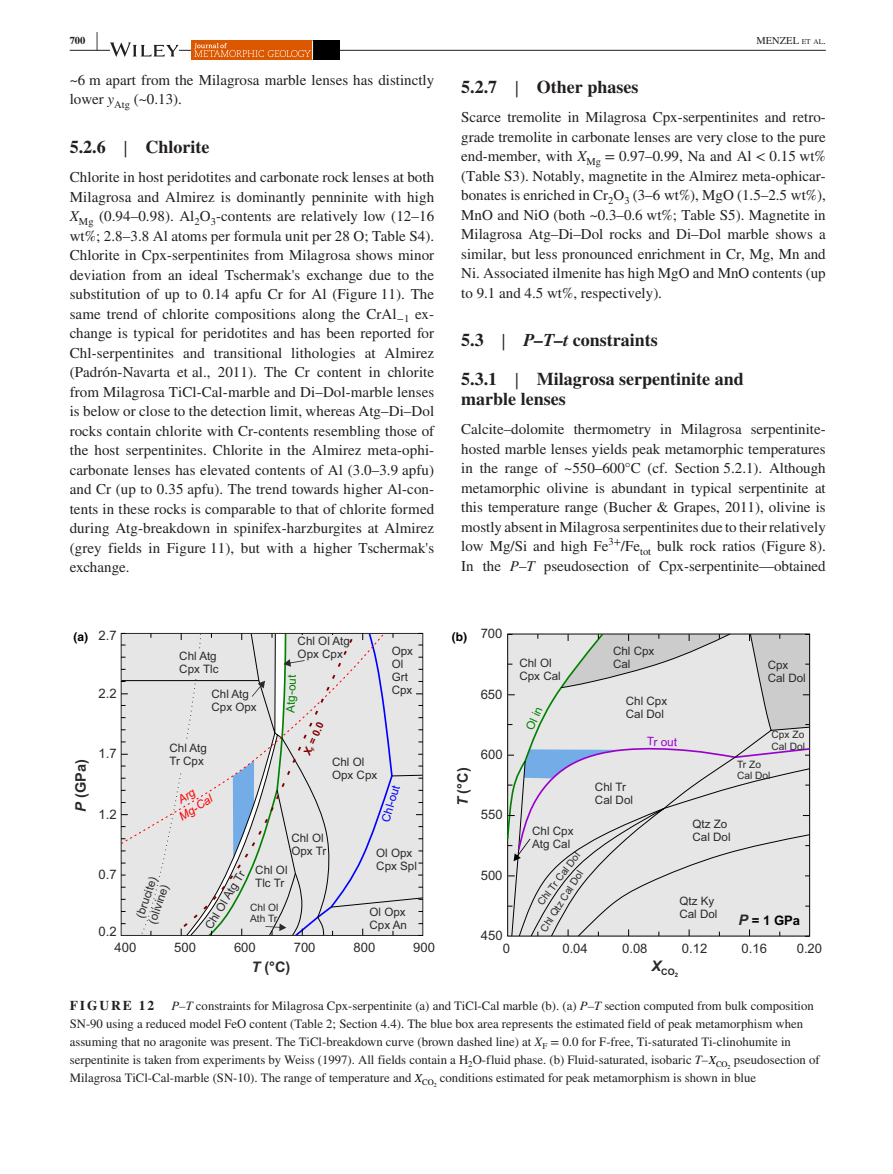
<style>
.page{position:relative;width:893px;height:1174px;background:#fff}
.page>*{position:absolute;margin:0;border:0;box-sizing:border-box;transform-origin:0 0}
.t1{font:700 25.95px "STIX";color:#231f20;scale:.36 1}
.t2{font:700 18px/39px "STIX";color:#231f20}
.t3{font:15px/19.5px "STIX";color:#231f20;text-align:justify}
.t4{font:700 14.55px "Arial";color:#2a2a2a}
.t5{font:700 13.5px "STIX";letter-spacing:.14em;color:#231f20}
.t6{font:13.05px/15.9px "Arial";color:#2a2a2a}
.t7{font:700 13.05px "Arial";color:#000}
.t8{font:12.75px/18px "STIX";color:#231f20}
.t9{font:700 12px "Helvetica";color:#000}
.t10{font:11.7px/13px "Arial";color:#2a2a2a}
.t11{font:11.7px "Arial";color:#008000}
.t12{font:italic 11.7px/15.1px "Arial";color:#f00;text-align:center}
.t13{font:11.7px "Arial";color:#00f}
.t14{font:11.7px "Arial";color:#90c}
.t15{font:10.5px "STIX";color:#231f20}
.t16{font:700 10.5px "STIX";color:#231f20}
.t17{font:10.5px "STIX";color:#231f20}
.t18{font:10.2px/11.4px "Arial";color:#2a2a2a}
.t19{font:700 10.2px "Arial";color:#800000}
.t20{font:700 9px "Arial";color:#2a2a2a}
.s1{font-size:7.35px}
.s2{font-style:italic}
.s3{font-weight:400;font-size:23.7px}
.s4{font-style:italic;font-size:14.55px;color:#2a2a2a}
.s5{font-family:"STIX General";font-style:italic;font-size:12px;color:#000}
</style>
<div class="page">
<hr style="left:70px;top:50px;width:756px;height:1px;background:#231f20">
<svg style="left:110px;top:42px;width:69px;height:15px"></svg>
<div style="left:191px;top:40px;width:149px;height:20px;background:#dc5800"></div>
<div style="left:313px;top:40px;width:27px;height:20px;background:#000"></div>
<svg style="left:194px;top:40px;width:119px;height:20px"></svg>
<svg style="left:506px;top:633px;width:305px;height:304px;background:#d9d9db"></svg>
<svg style="left:121px;top:632px;width:302px;height:304px;background:#dbdcdd"></svg>
<p class="t16" style="left:70px;top:34px;width:17px">700</p>
<h1 class="t1" style="left:96px;top:26px;width:7px">|</h1>
<p class="t15" style="left:756px;top:33px;width:71px">MENZEL <span class="s1">et al</span>.</p>
<p class="t3" style="left:70px;top:71px;width:366px">~6 m apart from the Milagrosa marble lenses has distinctly lower <span class="s2">y</span><sub>Atg</sub> (~0.13).</p>
<p class="t2" style="left:70px;top:127px;width:141px">5.2.6 <span class="s3">|</span> Chlorite</p>
<p class="t3" style="left:70px;top:168px;width:366px">Chlorite in host peridotites and carbonate rock lenses at both Milagrosa and Almirez is dominantly penninite with high <span class="s2">X</span><sub>Mg</sub> (0.94–0.98). Al<sub>2</sub>O<sub>3</sub>‐contents are relatively low (12–16 wt%; 2.8–3.8 Al atoms per formula unit per 28 O; Table S4).<br>Chlorite in Cpx‐serpentinites from Milagrosa shows minor deviation from an ideal Tschermak's exchange due to the substitution of up to 0.14 apfu Cr for Al (Figure 11). The same trend of chlorite compositions along the CrAl<sub>−1</sub> ex&shy;change is typical for peridotites and has been reported for Chl‐serpentinites and transitional lithologies at Almirez (Padrón‐Navarta et al., 2011). The Cr content in chlorite from Milagrosa TiCl‐Cal‐marble and Di–Dol‐marble lenses is below or close to the detection limit, whereas Atg–Di–Dol rocks contain chlorite with Cr‐contents resembling those of the host serpentinites. Chlorite in the Almirez meta‐ophi&shy;carbonate lenses has elevated contents of Al (3.0–3.9 apfu) and Cr (up to 0.35 apfu). The trend towards higher Al‐con&shy;tents in these rocks is comparable to that of chlorite formed during Atg‐breakdown in spinifex‐harzburgites at Almirez (grey fields in Figure 11), but with a higher Tschermak's exchange.</p>
<p class="t2" style="left:461px;top:67px;width:179px">5.2.7 <span class="s3">|</span> Other phases</p>
<p class="t3" style="left:461px;top:108px;width:366px">Scarce tremolite in Milagrosa Cpx‐serpentinites and retro&shy;grade tremolite in carbonate lenses are very close to the pure end‐member, with <span class="s2">X</span><sub>Mg</sub> = 0.97–0.99, Na and Al &lt; 0.15 wt% (Table S3). Notably, magnetite in the Almirez meta‐ophicar&shy;bonates is enriched in Cr<sub>2</sub>O<sub>3</sub> (3–6 wt%), MgO (1.5–2.5 wt%), MnO and NiO (both ~0.3–0.6 wt%; Table S5). Magnetite in Milagrosa Atg–Di–Dol rocks and Di–Dol marble shows a similar, but less pronounced enrichment in Cr, Mg, Mn and Ni. Associated ilmenite has high MgO and MnO contents (up to 9.1 and 4.5 wt%, respectively).</p>
<p class="t2" style="left:461px;top:321px;width:284px">5.3 <span class="s3">|</span> <span class="s2">P–T–t</span> constraints<br>5.3.1 <span class="s3">|</span> Milagrosa serpentinite and</p>
<p class="t2" style="left:461px;top:379px;width:106px">marble lenses</p>
<p class="t3" style="left:461px;top:420px;width:366px">Calcite–dolomite thermometry in Milagrosa serpentinite‐ hosted marble lenses yields peak metamorphic temperatures in the range of ~550–600°C (cf. Section 5.2.1). Although metamorphic olivine is abundant in typical serpentinite at this temperature range (Bucher &amp; Grapes, 2011), olivine is mostly absent in Milagrosa serpentinites due to their relatively low Mg/Si and high Fe</p>
<p class="t17" style="left:608px;top:534px;width:14px">3+</p>
<p class="t3" style="left:461px;top:537px;width:366px;text-align:right">/Fe<sub>tot</sub> bulk rock ratios (Figure 8).<br>In the <span class="s2">P</span>–<span class="s2">T</span> pseudosection of Cpx‐serpentinite—obtained</p>
<p class="t6" style="left:99px;top:627px;width:20px">2.7</p>
<p class="t9" style="left:73px;top:629px;width:16px">(a)</p>
<p class="t9" style="left:452px;top:629px;width:17px">(b)</p>
<p class="t10" style="left:298px;top:635px;width:54px">Chl Ol Atg<br>Opx Cpx</p>
<p class="t10" style="left:392px;top:644px;width:23px">Opx<br>Ol<br>Grt<br>Cpx</p>
<p class="t10" style="left:179px;top:649px;width:41px">Chl Atg<br>Cpx Tlc</p>
<p class="t11" style="left:283px;top:712px;width:39px;rotate:-87deg">Atg-out</p>
<p class="t6" style="left:99px;top:685px;width:20px">2.2</p>
<p class="t10" style="left:211px;top:687px;width:47px">Chl Atg<br>Cpx Opx</p>
<p class="t4" style="left:71px;top:811px;width:54px;rotate:-90deg"><span class="s2">P</span> (GPa)</p>
<p class="t6" style="left:98px;top:745px;width:20px">1.7</p>
<p class="t6" style="left:99px;top:806px;width:20px">1.2</p>
<p class="t10" style="left:169px;top:741px;width:39px">Chl Atg<br>Tr Cpx</p>
<p class="t12" style="left:168px;top:799px;width:39px;rotate:-33deg">Arg<br>Mg-Cal</p>
<p class="t19" style="left:300px;top:752px;width:37px;rotate:-66deg"><span class="s2">X</span> = 0.0</p>
<p class="t10" style="left:332px;top:755px;width:47px">Chl Ol<br>Opx Cpx</p>
<p class="t13" style="left:378px;top:819px;width:39px;rotate:-73deg">Chl-out</p>
<p class="t10" style="left:291px;top:831px;width:36px">Chl Ol<br>Opx Tr</p>
<p class="t10" style="left:376px;top:846px;width:42px">Ol Opx<br>Cpx Spl</p>
<p class="t10" style="left:255px;top:863px;width:34px">Chl Ol<br>Tlc Tr</p>
<p class="t6" style="left:98px;top:866px;width:20px">0.7</p>
<p class="t10" style="left:203px;top:925px;width:67px;rotate:-59deg">Chl Ol Atg Tr</p>
<p class="t10" style="left:133px;top:916px;width:46px;line-height:13.5px;rotate:-71deg">(brucite) (olivine)</p>
<p class="t18" style="left:250px;top:901px;width:30px">Chl Ol<br>Ath Tr</p>
<p class="t10" style="left:369px;top:906px;width:39px">Ol Opx<br>Cpx An</p>
<p class="t6" style="left:115px;top:924px;width:23px;text-indent:-16px">0.2<br>400</p>
<p class="t6" style="left:174px;top:939px;width:23px">500</p>
<p class="t6" style="left:234px;top:939px;width:23px">600</p>
<p class="t6" style="left:294px;top:939px;width:23px">700</p>
<p class="t6" style="left:353px;top:939px;width:23px">800</p>
<p class="t6" style="left:413px;top:939px;width:23px">900</p>
<p class="t4" style="left:251px;top:957px;width:40px"><span class="s2">T</span> (°C)</p>
<p class="t4" style="left:453px;top:806px;width:40px;rotate:-90deg"><span class="s2">T</span> (°C)</p>
<p class="t6" style="left:481px;top:626px;width:23px">700</p>
<p class="t6" style="left:481px;top:686px;width:23px">650</p>
<p class="t6" style="left:481px;top:746px;width:23px">600</p>
<p class="t6" style="left:481px;top:807px;width:23px">550</p>
<p class="t6" style="left:481px;top:867px;width:23px">500</p>
<p class="t6" style="left:481px;top:927px;width:23px">450</p>
<p class="t10" style="left:519px;top:656px;width:43px">Chl Ol<br>Cpx Cal</p>
<p class="t11" style="left:522px;top:726px;width:25px;rotate:-65deg">Ol in</p>
<p class="t10" style="left:532px;top:824px;width:43px">Chl Cpx<br>Atg Cal</p>
<p class="t18" style="left:538px;top:927px;width:72px;rotate:-57deg">Chl Qtz Cal Dol</p>
<p class="t18" style="left:535px;top:900px;width:65px;rotate:-53deg">Chl Tr Cal Dol</p>
<p class="t10" style="left:613px;top:644px;width:43px">Chl Cpx<br>Cal</p>
<p class="t10" style="left:626px;top:694px;width:43px">Chl Cpx<br>Cal Dol</p>
<p class="t10" style="left:595px;top:780px;width:40px">Chl Tr<br>Cal Dol</p>
<p class="t14" style="left:647px;top:733px;width:31px;rotate:2deg">Tr out</p>
<p class="t10" style="left:768px;top:658px;width:40px">Cpx<br>Cal Dol</p>
<p class="t18" style="left:771px;top:729px;width:35px">Cpx Zo<br>Cal Dol</p>
<p class="t18" style="left:737px;top:758px;width:35px">Tr Zo<br>Cal Dol</p>
<p class="t10" style="left:692px;top:817px;width:40px">Qtz Zo<br>Cal Dol</p>
<p class="t10" style="left:679px;top:895px;width:40px">Qtz Ky<br>Cal Dol</p>
<p class="t7" style="left:738px;top:911px;width:63px"><span class="s4">P</span> = 1 GPa</p>
<p class="t6" style="left:503px;top:941px;width:9px">0</p>
<p class="t6" style="left:562px;top:940px;width:27px">0.04</p>
<p class="t6" style="left:622px;top:940px;width:27px">0.08</p>
<p class="t6" style="left:682px;top:940px;width:27px">0.12</p>
<p class="t6" style="left:742px;top:940px;width:27px">0.16</p>
<p class="t6" style="left:797px;top:940px;width:27px">0.20</p>
<p class="t20" style="left:652px;top:965px;width:28px"><sup>X</sup>CO<sub>2</sub></p>
<p class="t5" style="left:70px;top:997px;width:86px">FIGURE 12</p>
<p class="t8" style="left:70px;top:997px;width:751px;text-indent:102px"><span class="s2">P–T</span> constraints for Milagrosa Cpx‐serpentinite (a) and TiCl‐Cal marble (b). (a) <span class="s2">P–T</span> section computed from bulk composition SN‐90 using a reduced model FeO content (Table 2; Section 4.4). The blue box area represents the estimated field of peak metamorphism when assuming that no aragonite was present. The TiCl‐breakdown curve (brown dashed line) at <span class="s2">X</span><sub>F</sub> = 0.0 for F‐free, Ti‐saturated Ti‐clinohumite in serpentinite is taken from experiments by Weiss (1997). All fields contain a H<sub>2</sub>O‐fluid phase. (b) Fluid‐saturated, isobaric <span class="s2">T</span>–<span class="s5">X</span><sub>CO</sub><sub>2</sub> pseudosection of Milagrosa TiCl‐Cal‐marble (SN‐10). The range of temperature and <span class="s5">X</span><sub>CO</sub><sub>2</sub> conditions estimated for peak metamorphism is shown in blue</p>
</div>
